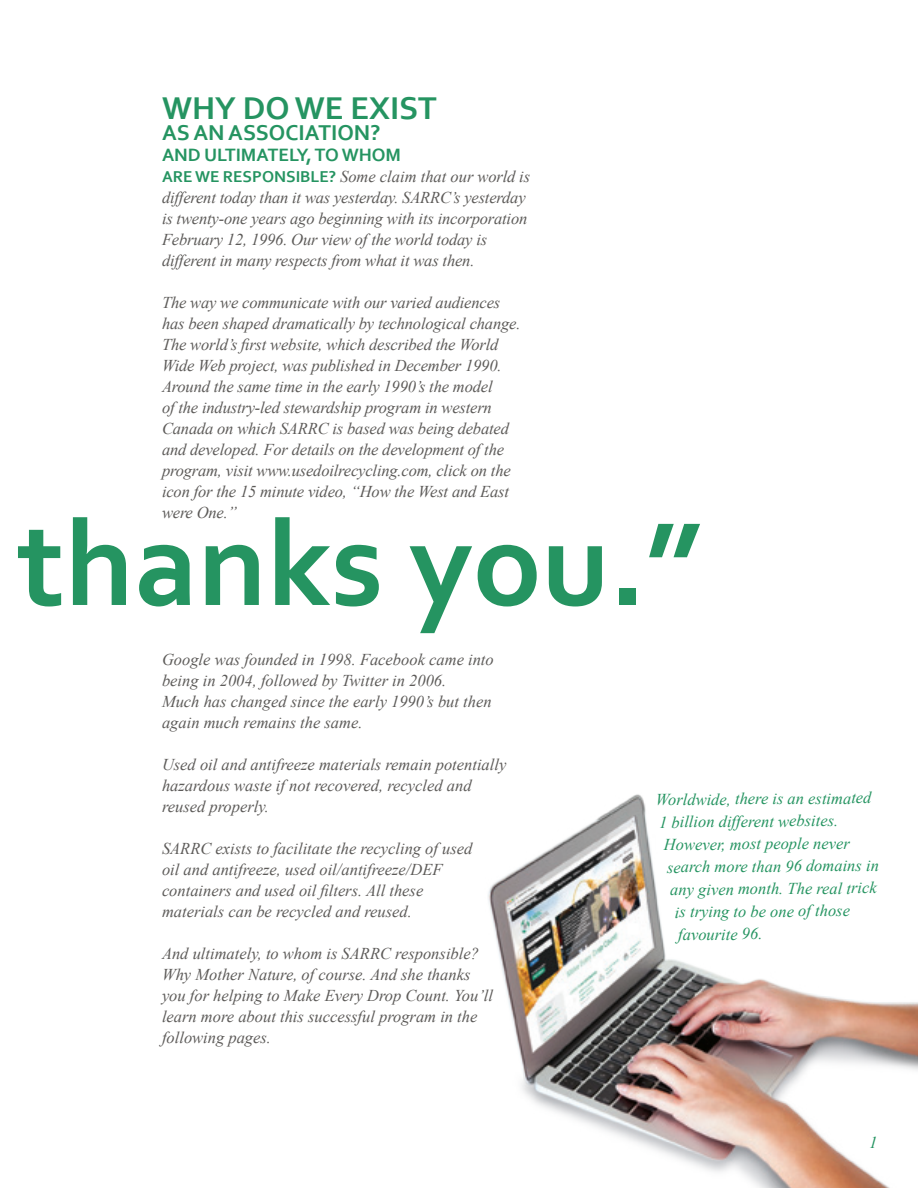
<style>
.page{position:relative;width:918px;height:1188px;background:#fff}
.page>*{position:absolute;margin:0;border:0;box-sizing:border-box;transform-origin:0 0}
.t1{font:700 124.2px "Corbel";color:#259461}
.t2{font:700 33px "Corbel";color:#259461}
.t3{font:700 22.5px "Corbel";color:#259461}
.t4{font:700 18.75px "Corbel";color:#259461}
.t5{font:italic 16.5px/21px "Times New Roman";letter-spacing:-.01em;color:#5d5b59}
.t6{font:italic 16.5px "Times New Roman";color:#259461}
.s1{font-family:"Corbel";font-weight:700;font-style:normal;color:#259461}
</style>
<div class="page">
<img style="left:488px;top:794px;width:430px;height:394px">
<h2 class="t2" style="left:162px;top:88px;width:277px">WHY DO WE EXIST</h2>
<h3 class="t3" style="left:162px;top:119px;width:220px">AS AN ASSOCIATION?</h3>
<p class="t4" style="left:162px;top:143px;width:241px">AND ULTIMATELY, TO WHOM</p>
<p class="t5" style="left:162px;top:166px;width:370px"><span class="s1">ARE WE RESPONSIBLE?</span> Some claim that our world is different today than it was yesterday. SARRC’s yesterday is twenty-one years ago beginning with its incorporation February 12, 1996. Our view of the world today is different in many respects from what it was then.</p>
<p class="t5" style="left:162px;top:292px;width:358px">The way we communicate with our varied audiences has been shaped dramatically by technological change.<br>The world’s first website, which described the World Wide Web project, was published in December 1990.<br>Around the same time in the early 1990’s the model<br>of the industry-led stewardship program in western Canada on which SARRC is based was being debated and developed. For details on the development of the program, visit www.usedoilrecycling.com, click on the icon for the 15 minute video, “How the West and East were One.”</p>
<h1 class="t1" style="left:17px;top:487px;width:686px">thanks you.”</h1>
<p class="t5" style="left:162px;top:649px;width:333px">Google was founded in 1998. Facebook came into being in 2004, followed by Twitter in 2006.<br>Much has changed since the early 1990’s but then again much remains the same.</p>
<p class="t5" style="left:162px;top:754px;width:346px">Used oil and antifreeze materials remain potentially hazardous waste if not recovered, recycled and reused properly.</p>
<p class="t5" style="left:162px;top:838px;width:312px">SARRC exists to facilitate the recycling of used oil and antifreeze, used oil/antifreeze/DEF containers and used oil filters. All these materials can be recycled and reused.</p>
<p class="t5" style="left:162px;top:943px;width:333px">And ultimately, to whom is SARRC responsible?<br>Why Mother Nature, of course. And she thanks you for helping to Make Every Drop Count. You’ll learn more about this successful program in the following pages.</p>
<p class="t6" style="left:656px;top:789px;width:217px;rotate:-1deg">Worldwide, there is an estimated</p>
<p class="t6" style="left:659px;top:811px;width:181px;rotate:-1deg">1 billion different websites.</p>
<p class="t6" style="left:664px;top:834px;width:188px;rotate:-1deg">However, most people never</p>
<p class="t6" style="left:667px;top:857px;width:213px;rotate:-1deg">search more than 96 domains in</p>
<p class="t6" style="left:670px;top:879px;width:208px;rotate:-1deg">any given month. The real trick</p>
<p class="t6" style="left:675px;top:901px;width:177px;rotate:-1deg">is trying to be one of those</p>
<p class="t6" style="left:678px;top:923px;width:86px;rotate:-1deg">favourite 96.</p>
<p class="t6" style="left:869px;top:1131px;width:10px">1</p>
</div>
